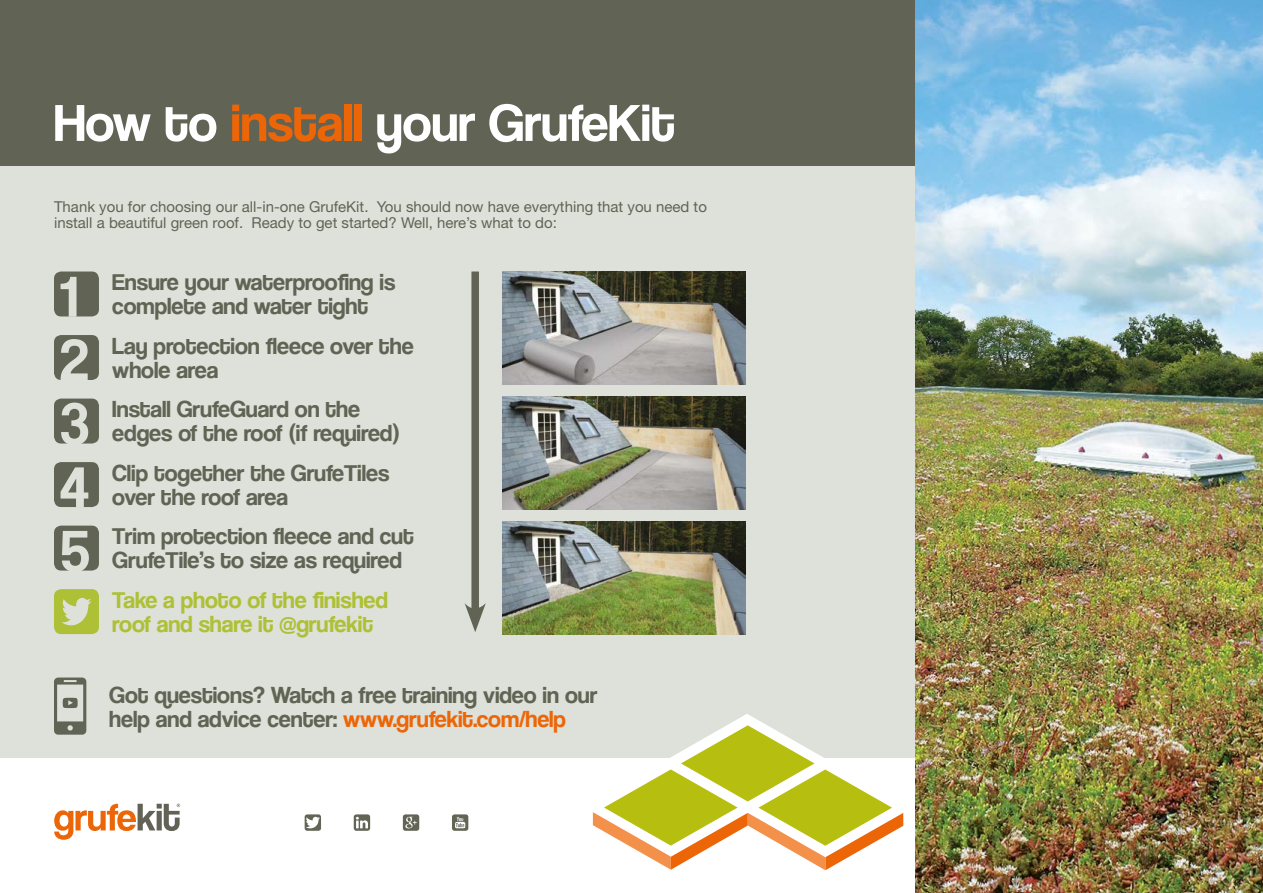
<style>
.page{position:relative;width:1263px;height:893px;background:#fff}
.page>*{position:absolute;margin:0;border:0;box-sizing:border-box;transform-origin:0 0}
.t1{font:60px "Coolvetica Rg";color:#dee1d9}
.t2{font:54px "Coolvetica Rg";color:#fff}
.t3{font:24px/24px "Coolvetica Rg";color:#616355}
.t4{font:24px/24px "Coolvetica Rg";color:#aec036}
.t5{font:15px/16.5px "Helvetica Neue LT Std";color:#616355}
.s1{color:#ec6608}
</style>
<div class="page">
<div style="left:0;top:165px;width:1263px;height:593px;background:#dee1d9"></div>
<div style="left:0;top:0;width:1263px;height:165px;background:#616355"></div>
<svg style="left:54px;top:804px;width:126px;height:36px"></svg>
<img style="left:915px;top:0;width:348px;height:893px">
<svg style="left:593px;top:714px;width:310px;height:157px"></svg>
<img style="left:503px;top:271px;width:243px;height:114px">
<img style="left:503px;top:396px;width:243px;height:113px">
<img style="left:503px;top:521px;width:243px;height:113px">
<svg style="left:54px;top:677px;width:32px;height:58px"></svg>
<div style="left:54px;top:271px;width:45px;height:45px;background:#616355;border-radius:7px"></div>
<div style="left:54px;top:335px;width:45px;height:45px;background:#616355;border-radius:7px"></div>
<div style="left:54px;top:399px;width:45px;height:44px;background:#616355;border-radius:7px"></div>
<div style="left:54px;top:462px;width:45px;height:45px;background:#616355;border-radius:7px"></div>
<div style="left:54px;top:526px;width:45px;height:45px;background:#616355;border-radius:7px"></div>
<div style="left:471px;top:271px;width:8px;height:344px;background:#616355"></div>
<svg style="left:465px;top:603px;width:21px;height:29px"></svg>
<div style="left:54px;top:589px;width:45px;height:45px;background:#aec036;border-radius:7px"></div>
<svg style="left:62px;top:598px;width:29px;height:27px"></svg>
<svg style="left:305px;top:814px;width:16px;height:17px"></svg>
<svg style="left:354px;top:814px;width:16px;height:17px"></svg>
<svg style="left:403px;top:814px;width:16px;height:17px"></svg>
<svg style="left:452px;top:814px;width:16px;height:17px"></svg>
<h2 class="t2" style="left:54px;top:91px;width:622px">How to <span class="s1">install</span> your GrufeKit</h2>
<p class="t5" style="left:54px;top:198px;width:654px">Thank you for choosing our all-in-one GrufeKit. You should now have everything that you need to install a beautiful green roof. Ready to get started? Well, here’s what to do:</p>
<h1 class="t1" style="left:60px;top:261px;width:19px">1</h1>
<p class="t3" style="left:112px;top:270px;width:284px">Ensure your waterproofing is</p>
<p class="t3" style="left:112px;top:294px;width:257px">complete and water tight</p>
<h1 class="t1" style="left:60px;top:325px;width:29px">2</h1>
<p class="t3" style="left:112px;top:334px;width:303px">Lay protection fleece over the whole area</p>
<h1 class="t1" style="left:60px;top:388px;width:30px">3</h1>
<p class="t3" style="left:112px;top:397px;width:289px">Install GrufeGuard on the edges of the roof (if required)</p>
<h1 class="t1" style="left:60px;top:452px;width:30px">4</h1>
<p class="t3" style="left:112px;top:461px;width:279px">Clip together the GrufeTiles over the roof area</p>
<h1 class="t1" style="left:60px;top:515px;width:31px">5</h1>
<p class="t3" style="left:112px;top:524px;width:303px">Trim protection fleece and cut<br>GrufeTile’s to size as required</p>
<p class="t4" style="left:112px;top:588px;width:277px">Take a photo of the finished roof and share it @grufekit</p>
<p class="t3" style="left:109px;top:682px;width:489px">Got questions? Watch a free training video in our help and advice center: <span class="s1">www.grufekit.com/help</span></p>
</div>
